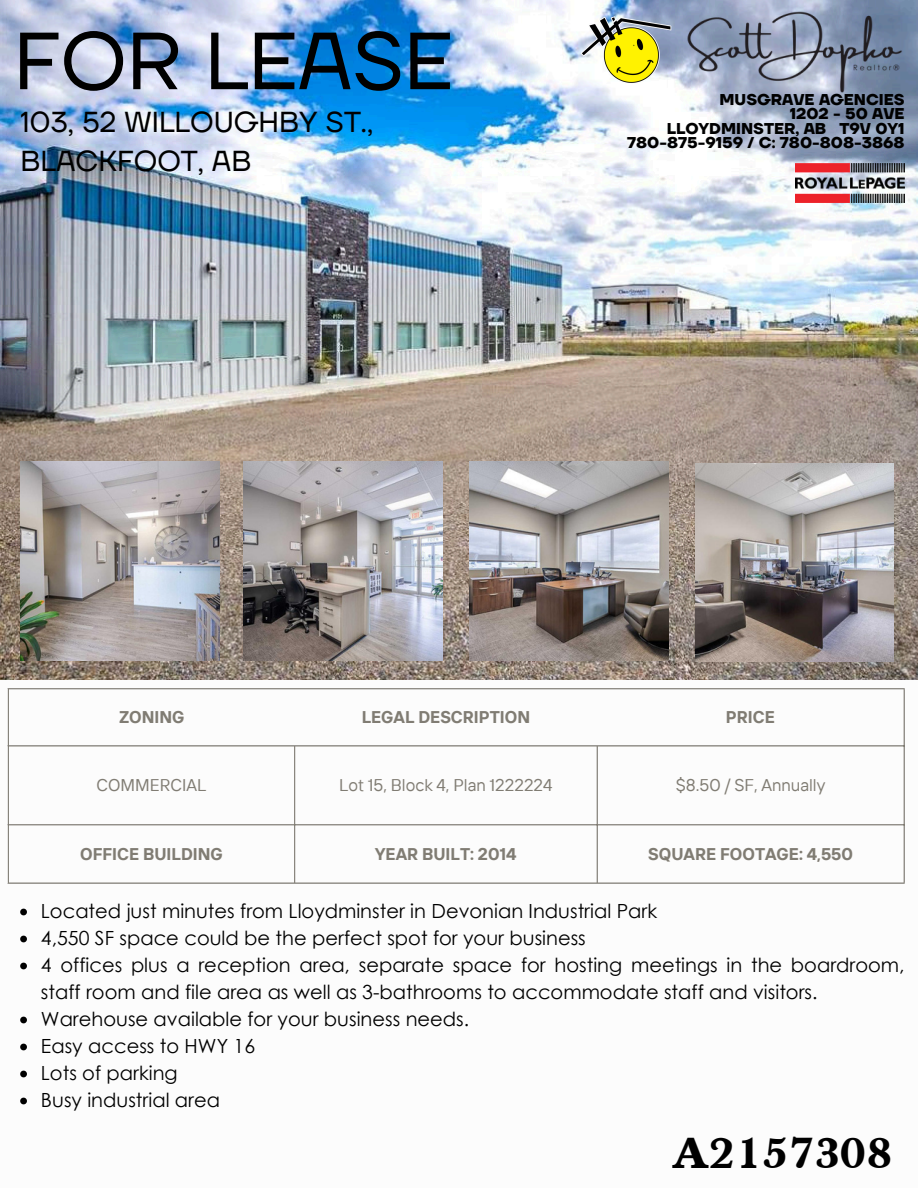
<style>
.page{position:relative;width:918px;height:1188px;background:#fff}
.page>*{position:absolute;margin:0;border:0;box-sizing:border-box;transform-origin:0 0}
.t1{font:80.85px "TT Firs Neue";color:#000}
.t2{font:45px "Baskerville";color:#000}
.t3{font:28.8px/38.2px "TT Firs Neue";color:#000}
.t4{font:19.5px/27px "Century Gothic";color:#000}
.t5{font:700 16.95px "TT Interphases";color:#807c73}
.t6{font:16.95px "TT Interphases";color:#807c73}
.t7{font:700 15.6px "TT Firs Neue";color:#000}
</style>
<div class="page">
<hr style="left:8px;top:689px;width:1px;height:194px;background:#807c73">
<hr style="left:294px;top:746px;width:1px;height:137px;background:#807c73">
<hr style="left:597px;top:746px;width:1px;height:137px;background:#807c73">
<hr style="left:904px;top:689px;width:1px;height:194px;background:#807c73">
<hr style="left:8px;top:688px;width:897px;height:1px;background:#807c73">
<hr style="left:8px;top:745px;width:897px;height:1px;background:#807c73">
<hr style="left:8px;top:824px;width:897px;height:1px;background:#807c73">
<hr style="left:8px;top:883px;width:897px;height:1px;background:#807c73">
<img style="left:0;top:0;width:918px;height:679px">
<img style="left:579px;top:8px;width:94px;height:84px">
<img style="left:795px;top:164px;width:109px;height:38px">
<img style="left:680px;top:0;width:229px;height:164px">
<img style="left:20px;top:462px;width:200px;height:199px">
<img style="left:243px;top:462px;width:200px;height:199px">
<img style="left:469px;top:462px;width:200px;height:199px">
<img style="left:695px;top:463px;width:198px;height:198px">
<svg style="left:20px;top:909px;width:7px;height:6px"></svg>
<svg style="left:20px;top:936px;width:7px;height:6px"></svg>
<svg style="left:20px;top:963px;width:7px;height:6px"></svg>
<svg style="left:20px;top:1017px;width:7px;height:6px"></svg>
<svg style="left:20px;top:1044px;width:7px;height:6px"></svg>
<svg style="left:20px;top:1071px;width:7px;height:6px"></svg>
<svg style="left:20px;top:1098px;width:7px;height:6px"></svg>
<p class="t1" style="left:14px;top:12px;width:441px">FOR LEASE</p>
<p class="t3" style="left:20px;top:104px;width:354px">103, 52 WILLOUGHBY ST.,<br>BLACKFOOT, AB</p>
<p class="t7" style="left:720px;top:90px;width:187px">MUSGRAVE AGENCIES</p>
<p class="t7" style="left:790px;top:104px;width:116px">1202 - 50 AVE</p>
<p class="t7" style="left:667px;top:119px;width:239px">LLOYDMINSTER, AB T9V 0Y1</p>
<p class="t7" style="left:627px;top:134px;width:279px">780-875-9159 / C: 780-808-3868</p>
<p class="t5" style="left:119px;top:706px;width:67px">ZONING</p>
<h1 class="t5" style="left:362px;top:706px;width:170px">LEGAL DESCRIPTION</h1>
<h3 class="t5" style="left:726px;top:706px;width:51px">PRICE</h3>
<p class="t6" style="left:97px;top:775px;width:111px">COMMERCIAL</p>
<p class="t6" style="left:339px;top:775px;width:215px">Lot 15, Block 4, Plan 1222224</p>
<p class="t6" style="left:676px;top:775px;width:151px">$8.50 / SF, Annually</p>
<p class="t5" style="left:80px;top:843px;width:144px">OFFICE BUILDING</p>
<p class="t5" style="left:375px;top:843px;width:143px">YEAR BUILT: 2014</p>
<p class="t5" style="left:648px;top:843px;width:206px">SQUARE FOOTAGE: 4,550</p>
<p class="t4" style="left:41px;top:896px;width:618px">Located just minutes from Lloydminster in Devonian Industrial Park</p>
<p class="t4" style="left:41px;top:923px;width:546px">4,550 SF space could be the perfect spot for your business</p>
<p class="t4" style="left:41px;top:950px;width:865px">4 offices plus a reception area, separate space for hosting meetings in the boardroom, staff room and file area as well as 3-bathrooms to accommodate staff and visitors.</p>
<p class="t4" style="left:41px;top:1004px;width:430px">Warehouse available for your business needs.</p>
<p class="t4" style="left:41px;top:1031px;width:216px">Easy access to HWY 16</p>
<p class="t4" style="left:41px;top:1058px;width:138px">Lots of parking</p>
<h2 class="t4" style="left:41px;top:1085px;width:181px">Busy industrial area</h2>
<p class="t2" style="left:672px;top:1136px;width:222px">A2157308</p>
</div>
